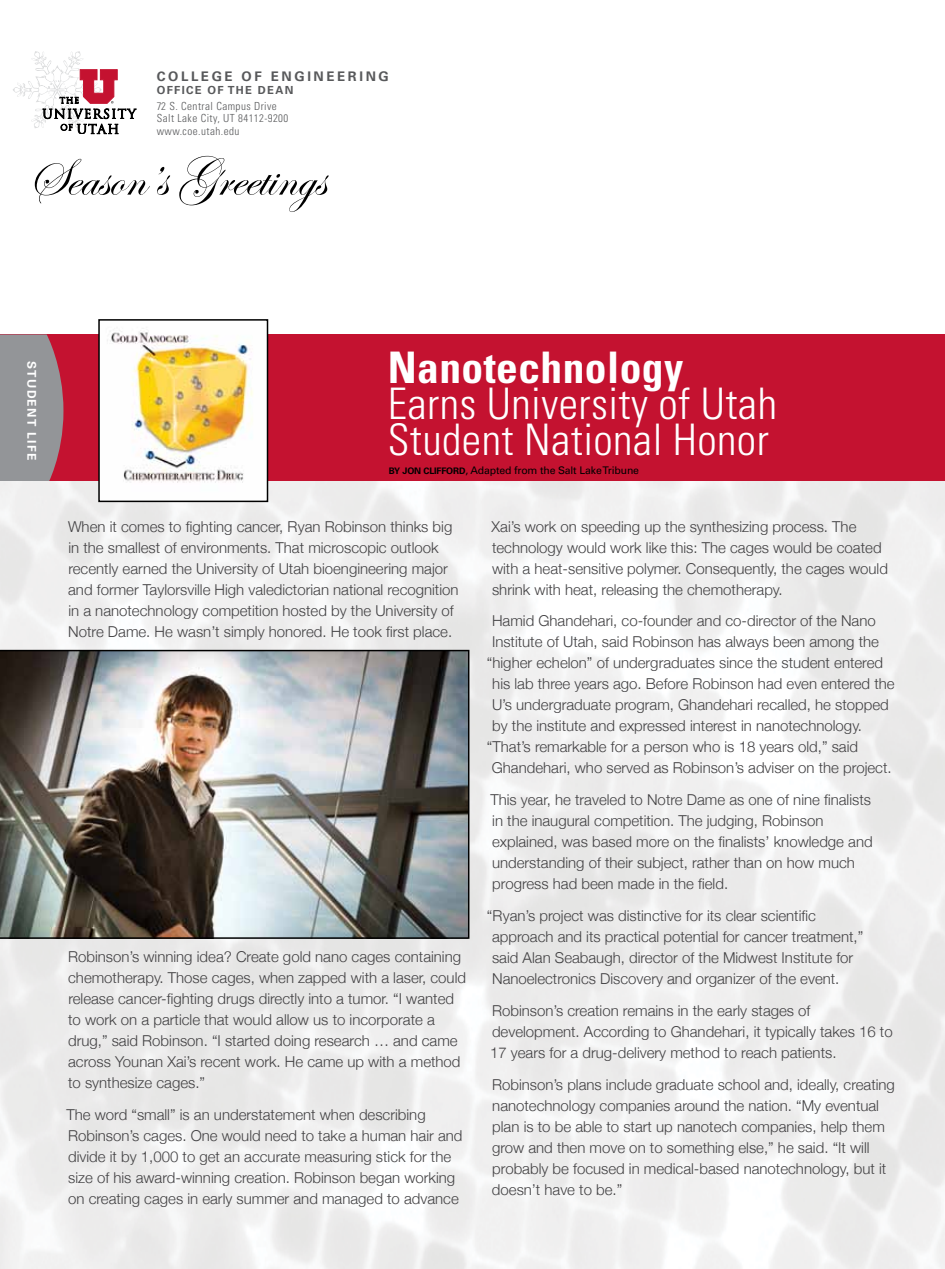
<style>
.page{position:relative;width:945px;height:1269px;background:#fff}
.page>*{position:absolute;margin:0;border:0;box-sizing:border-box;transform-origin:0 0}
.t1{font:54px "Edwardian Script ITC";color:#000}
.t2{font:300 condensed 43.5px/36px "Univers LT Std";letter-spacing:.01em;color:#fff}
.t3{font:700 condensed 43.5px "Univers LT Std";letter-spacing:.01em;color:#fff}
.t4{font:300 15px/21px "Helvetica Neue";color:#414042}
.t5{font:700 13.2px "Univers LT Std";letter-spacing:.2em;color:#58595b}
.t6{font:700 12px "Univers LT Std";letter-spacing:.11em;color:#fff}
.t7{font:300 condensed 11.1px/15.6px "Univers LT Std";letter-spacing:.04em;color:#58595b}
.t8{font:10.5px "Univers LT Std";letter-spacing:-.015em;color:#000}
.t9{font:700 9px "Univers LT Std";letter-spacing:-.015em;color:#000}
.s1{font-weight:700;font-stretch:normal}
.s2{font-size:10.8px}
.s3{font-weight:700;font-size:9px}
</style>
<div class="page">
<div style="left:0;top:335px;width:945px;height:151px;background:#c41230"></div>
<svg style="left:0;top:334px;width:63px;height:147px;background:#968a8f"></svg>
<img style="left:0;top:481px;width:945px;height:788px">
<img style="left:101px;top:328px;width:164px;height:171px">
<div style="left:98px;top:319px;width:170px;height:183px;border:2px solid #000"></div>
<svg style="left:13px;top:51px;width:123px;height:83px"></svg>
<img style="left:0;top:650px;width:469px;height:289px">
<p class="t5" style="left:157px;top:68px;width:23px">COLL</p>
<p class="t5" style="left:201px;top:68px;width:52px">EGE OF</p>
<p class="t5" style="left:271px;top:68px;width:118px">E NGINEERING</p>
<p class="t7" style="left:157px;top:83px;width:138px"><span class="s1">OFFICE OF THE DEAN<br></span><span class="s2">72</span> S. Central Campus Drive</p>
<p class="t7" style="left:157px;top:112px;width:133px;line-height:12.5px">Salt Lake City, UT <span class="s2">84112-9200 </span>www.coe.utah.edu</p>
<h1 class="t1" style="left:28px;top:148px;width:299px">Season’s Greetings</h1>
<p class="t6" style="left:39px;top:361px;width:100px;rotate:90deg">STUDENT LIFE</p>
<h2 class="t3" style="left:388px;top:341px;width:297px">Nanotechnology</h2>
<h2 class="t2" style="left:388px;top:386px;width:391px">Earns University of Utah<br>Student National Honor</h2>
<p class="t9" style="left:389px;top:465px;width:54px">BY JON CLIFFO</p>
<p class="t8" style="left:453px;top:464px;width:187px"><span class="s3">RD</span>, Adapted from the Salt Lake Tribune</p>
<p class="t4" style="left:68px;top:515px;width:392px">When it comes to fighting cancer, Ryan Robinson thinks big in the smallest of environments. That microscopic outlook recently earned the University of Utah bioengineering major and former Taylorsville High valedictorian national recognition in a nanotechnology competition hosted by the University of Notre Dame. He wasn’t simply honored. He took first place.</p>
<p class="t4" style="left:68px;top:946px;width:399px">Robinson’s winning idea? Create gold nano cages containing chemotherapy. Those cages, when zapped with a laser, could release cancer-fighting drugs directly into a tumor. “I wanted to work on a particle that would allow us to incorporate a drug,” said Robinson. “I started doing research … and came across Younan Xai’s recent work. He came up with a method to synthesize cages.”</p>
<p class="t4" style="left:66px;top:1104px;width:398px">The word “small” is an understatement when describing Robinson’s cages. One would need to take a human hair and divide it by 1,000 to get an accurate measuring stick for the size of his award-winning creation. Robinson began working on creating cages in early summer and managed to advance</p>
<p class="t4" style="left:492px;top:515px;width:398px">Xai’s work on speeding up the synthesizing process. The technology would work like this: The cages would be coated with a heat-sensitive polymer. Consequently, the cages would shrink with heat, releasing the chemotherapy.</p>
<p class="t4" style="left:492px;top:610px;width:385px">Hamid Ghandehari, co-founder and co-director of the Nano</p>
<p class="t4" style="left:492px;top:631px;width:388px">Institute of Utah, said Robinson has always been among the</p>
<p class="t4" style="left:487px;top:652px;width:398px">“higher echelon” of undergraduates since the student entered</p>
<p class="t4" style="left:492px;top:673px;width:404px">his lab three years ago. Before Robinson had even entered the</p>
<p class="t4" style="left:492px;top:694px;width:398px">U’s undergraduate program, Ghandehari recalled, he stopped</p>
<p class="t4" style="left:492px;top:715px;width:371px">by the institute and expressed interest in nanotechnology.</p>
<p class="t4" style="left:487px;top:736px;width:373px">“That’s remarkable for a person who is 18 years old,” said</p>
<p class="t4" style="left:492px;top:757px;width:401px">Ghandehari, who served as Robinson’s adviser on the project.</p>
<p class="t4" style="left:490px;top:789px;width:384px">This year, he traveled to Notre Dame as one of nine finalists in the inaugural competition. The judging, Robinson explained, was based more on the finalists’ knowledge and understanding of their subject, rather than on how much progress had been made in the field.</p>
<p class="t4" style="left:492px;top:905px;width:373px;text-indent:-5px">“Ryan’s project was distinctive for its clear scientific approach and its practical potential for cancer treatment,” said Alan Seabaugh, director of the Midwest Institute for Nanoelectronics Discovery and organizer of the event.</p>
<p class="t4" style="left:490px;top:1000px;width:404px">Robinson’s creation remains in the early stages of development. According to Ghandehari, it typically takes 16 to<br>17 years for a drug-delivery method to reach patients.</p>
<p class="t4" style="left:492px;top:1073px;width:405px">Robinson’s plans include graduate school and, ideally, creating nanotechnology companies around the nation. “My eventual plan is to be able to start up nanotech companies, help them grow and then move on to something else,” he said. “It will probably be focused in medical-based nanotechnology, but it doesn’t have to be.”</p>
</div>
